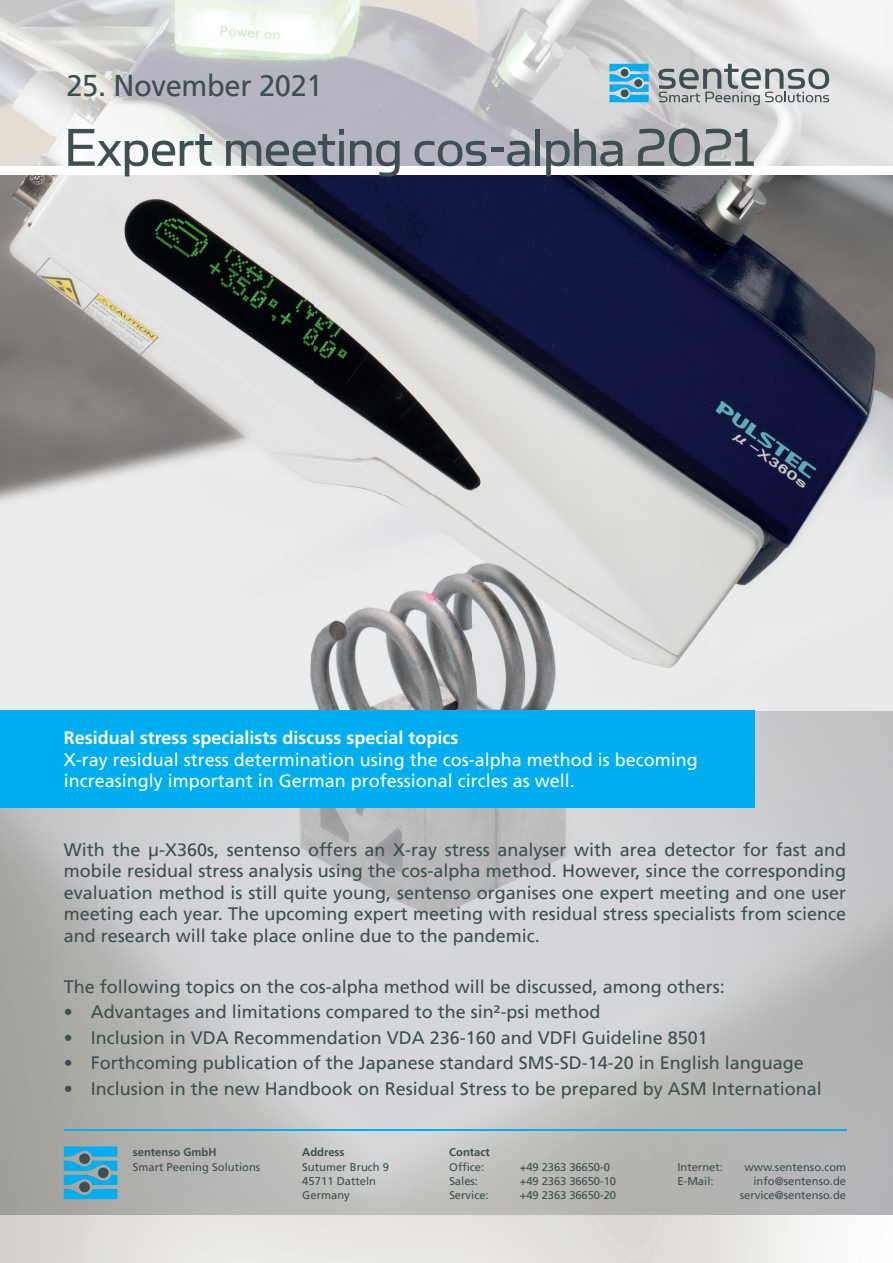
<style>
.page{position:relative;width:893px;height:1263px;background:#fff}
.page>*{position:absolute;margin:0;border:0;box-sizing:border-box;transform-origin:0 0}
.t1{font:60px "Simian Text Orangutan";letter-spacing:-.01em;color:#3d4f51}
.t2{font:30px "Frutiger LT";letter-spacing:-.01em;color:#3d4f51}
.t3{font:18px/21.6px "Frutiger LT";color:#3d4f51;text-align:justify}
.t4{font:18px/21.6px "Frutiger LT";color:#fff}
.t5{font:700 18px "Frutiger LT Std";color:#fff}
.t6{font:11.25px "Frutiger LT";color:#3d4f51}
.t7{font:700 11.25px "Frutiger LT Std";color:#3d4f51}
</style>
<div class="page">
<img style="left:0;top:0;width:893px;height:1263px">
<img style="left:755px;top:710px;width:138px;height:1px">
<div style="left:0;top:166px;width:893px;height:8px;background:#fff"></div>
<div style="left:0;top:710px;width:755px;height:98px;background:#00aeef"></div>
<hr style="left:64px;top:1129px;width:782px;height:2px;background:#00aeef">
<svg style="left:64px;top:1146px;width:53px;height:53px;background:#39abd5"></svg>
<div style="left:98px;top:1167px;width:11px;height:11px;background:#3d4f51;border-radius:50%"></div>
<div style="left:79px;top:1153px;width:11px;height:11px;background:#3d4f51;border-radius:50%"></div>
<div style="left:79px;top:1182px;width:11px;height:10px;background:#3d4f51;border-radius:50%"></div>
<svg style="left:609px;top:64px;width:40px;height:38px"></svg>
<div style="left:634px;top:79px;width:8px;height:8px;background:#3d4f51;border-radius:50%"></div>
<div style="left:621px;top:69px;width:8px;height:8px;background:#3d4f51;border-radius:50%"></div>
<div style="left:621px;top:90px;width:8px;height:7px;background:#3d4f51;border-radius:50%"></div>
<svg style="left:658px;top:64px;width:171px;height:41px;background:#acb1b2"></svg>
<h2 class="t2" style="left:66px;top:68px;width:258px">25. November 2021</h2>
<h1 class="t1" style="left:64px;top:114px;width:693px">Expert meeting cos-alpha 2021</h1>
<p class="t5" style="left:64px;top:727px;width:396px">Residual stress specialists discuss special topics</p>
<p class="t4" style="left:64px;top:749px;width:636px">X-ray residual stress determination using the cos-alpha method is becoming increasingly important in German professional circles as well.</p>
<p class="t3" style="left:64px;top:838px;width:784px">With the µ-X360s, sentenso offers an X-ray stress analyser with area detector for fast and mobile residual stress analysis using the cos-alpha method. However, since the corresponding evaluation method is still quite young, sentenso organises one expert meeting and one user meeting each year. The upcoming expert meeting with residual stress specialists from science and research will take place online due to the pandemic.</p>
<p class="t3" style="left:64px;top:976px;width:663px">The following topics on the cos-alpha method will be discussed, among others:</p>
<p class="t3" style="left:64px;top:1001px;width:538px">• Advantages and limitations compared to the sin²-psi method</p>
<p class="t3" style="left:64px;top:1027px;width:646px">• Inclusion in VDA Recommendation VDA 236-160 and VDFI Guideline 8501</p>
<p class="t3" style="left:64px;top:1052px;width:742px">• Forthcoming publication of the Japanese standard SMS-SD-14-20 in English language</p>
<p class="t3" style="left:64px;top:1078px;width:760px">• Inclusion in the new Handbook on Residual Stress to be prepared by ASM International</p>
<p class="t7" style="left:133px;top:1146px;width:85px">sentenso GmbH</p>
<p class="t7" style="left:302px;top:1146px;width:44px">Address</p>
<p class="t7" style="left:449px;top:1146px;width:42px">Contact</p>
<p class="t6" style="left:133px;top:1160px;width:129px">Smart Peening Solutions</p>
<p class="t6" style="left:302px;top:1160px;width:88px">Sutumer Bruch 9</p>
<p class="t6" style="left:449px;top:1160px;width:37px">Office:</p>
<p class="t6" style="left:520px;top:1160px;width:92px">+49 2363 36650-0</p>
<p class="t6" style="left:677px;top:1160px;width:47px">Internet:</p>
<p class="t6" style="left:744px;top:1160px;width:103px">www.sentenso.com</p>
<p class="t6" style="left:302px;top:1174px;width:75px">45711 Datteln</p>
<p class="t6" style="left:449px;top:1174px;width:30px">Sales:</p>
<p class="t6" style="left:520px;top:1174px;width:98px">+49 2363 36650-10</p>
<p class="t6" style="left:677px;top:1174px;width:38px">E-Mail:</p>
<p class="t6" style="left:753px;top:1174px;width:94px">info@sentenso.de</p>
<p class="t6" style="left:302px;top:1189px;width:49px">Germany</p>
<p class="t6" style="left:449px;top:1189px;width:41px">Service:</p>
<p class="t6" style="left:520px;top:1189px;width:98px">+49 2363 36650-20</p>
<p class="t6" style="left:740px;top:1189px;width:108px">service@sentenso.de</p>
</div>
